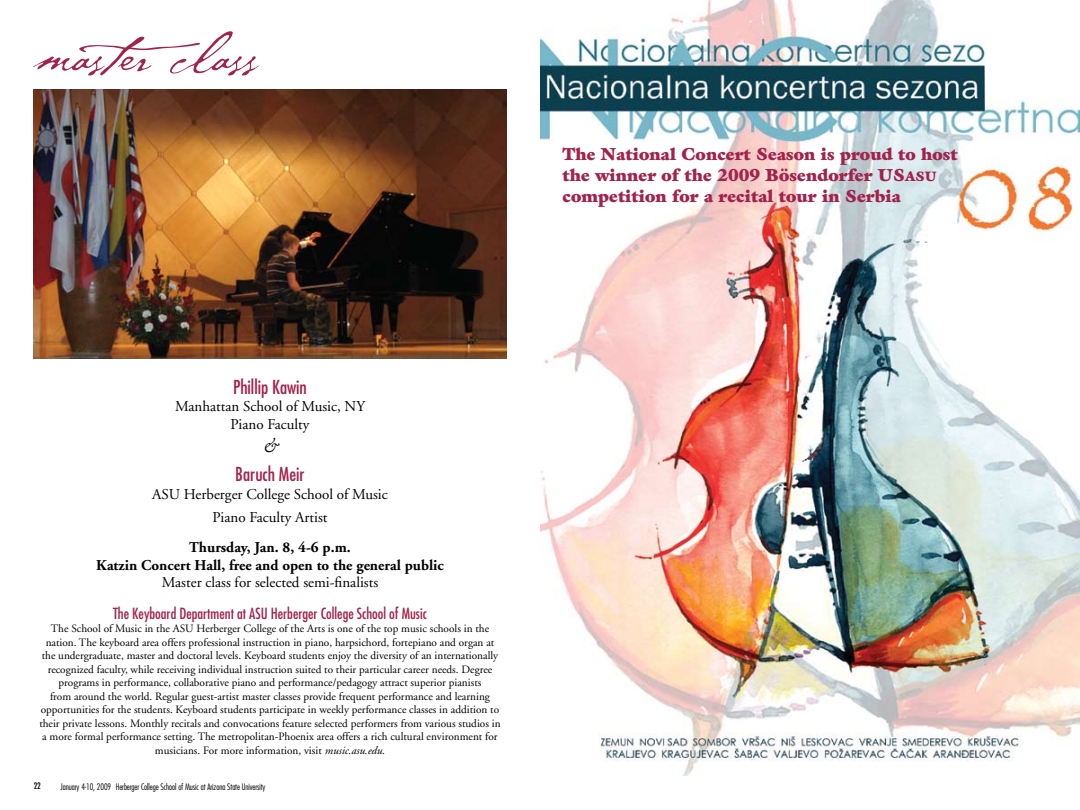
<style>
.page{position:relative;width:1080px;height:810px;background:#fff}
.page>*{position:absolute;margin:0;border:0;box-sizing:border-box;transform-origin:0 0}
.t1{font:57.5px "P22 Cezanne";color:#a2224b}
.t2{font:condensed 18.75px "Futura";color:#a2224b}
.t3{font:italic 18.75px "Adobe Garamond";color:#000}
.t4{font:900 17.5px/21px "Galliard";color:#a2224b}
.t5{font:15px/17.5px "Adobe Garamond";color:#000;text-align:center}
.t6{font:700 15px/17.5px "Adobe Garamond";color:#000;text-align:center}
.t7{font:condensed 15px "Futura";color:#a2224b}
.t8{font:11.25px/13.5px "Adobe Garamond";color:#000;text-align:center}
.t9{font:300 condensed 8.75px "Futura";letter-spacing:-.01em;color:#000}
.t10{font:condensed 8.75px "Futura";color:#000}
.s1{font-size:13.75px}
.s2{font-style:italic}
</style>
<div class="page">
<img style="left:34px;top:90px;width:472px;height:269px">
<img style="left:540px;top:0;width:540px;height:776px">
<h1 class="t1" style="left:34px;top:16px;width:225px">master class</h1>
<h3 class="t4" style="left:562px;top:143px;width:397px">The National Concert Season is proud to host the winner of the 2009 Bösendorfer US<span class="s1">ASU </span>competition for a recital tour in Serbia</h3>
<h2 class="t2" style="left:233px;top:375px;width:75px">Phillip Kawin</h2>
<h3 class="t5" style="left:175px;top:398px;width:191px">Manhattan School of Music, NY<br>Piano Faculty</h3>
<h2 class="t3" style="left:263px;top:436px;width:16px">&amp;</h2>
<h2 class="t2" style="left:235px;top:462px;width:71px">Baruch Meir</h2>
<h3 class="t5" style="left:152px;top:482px;width:237px;line-height:23.8px">ASU Herberger College School of Music<br>Piano Faculty Artist</h3>
<h3 class="t6" style="left:96px;top:539px;width:349px">Thursday, Jan. 8, 4-6 p.m.<br>Katzin Concert Hall, free and open to the general public</h3>
<h3 class="t5" style="left:162px;top:574px;width:218px">Master class for selected semi-finalists</h3>
<h3 class="t7" style="left:113px;top:604px;width:315px">The Keyboard Department at ASU Herberger College School of Music</h3>
<p class="t8" style="left:39px;top:622px;width:463px">The School of Music in the ASU Herberger College of the Arts is one of the top music schools in the nation. The keyboard area offers professional instruction in piano, harpsichord, fortepiano and organ at the undergraduate, master and doctoral levels. Keyboard students enjoy the diversity of an internationally recognized faculty, while receiving individual instruction suited to their particular career needs. Degree programs in performance, collaborative piano and performance/pedagogy attract superior pianists<br>from around the world. Regular guest-artist master classes provide frequent performance and learning opportunities for the students. Keyboard students participate in weekly performance classes in addition to their private lessons. Monthly recitals and convocations feature selected performers from various studios in a more formal performance setting. The metropolitan-Phoenix area offers a rich cultural environment for musicians. For more information, visit <span class="s2">music.asu.edu</span>.</p>
<p class="t10" style="left:34px;top:781px;width:9px">22</p>
<p class="t9" style="left:61px;top:781px;width:206px">January 4-10, 2009 Herberger College School of Music at Arizona State University</p>
</div>
